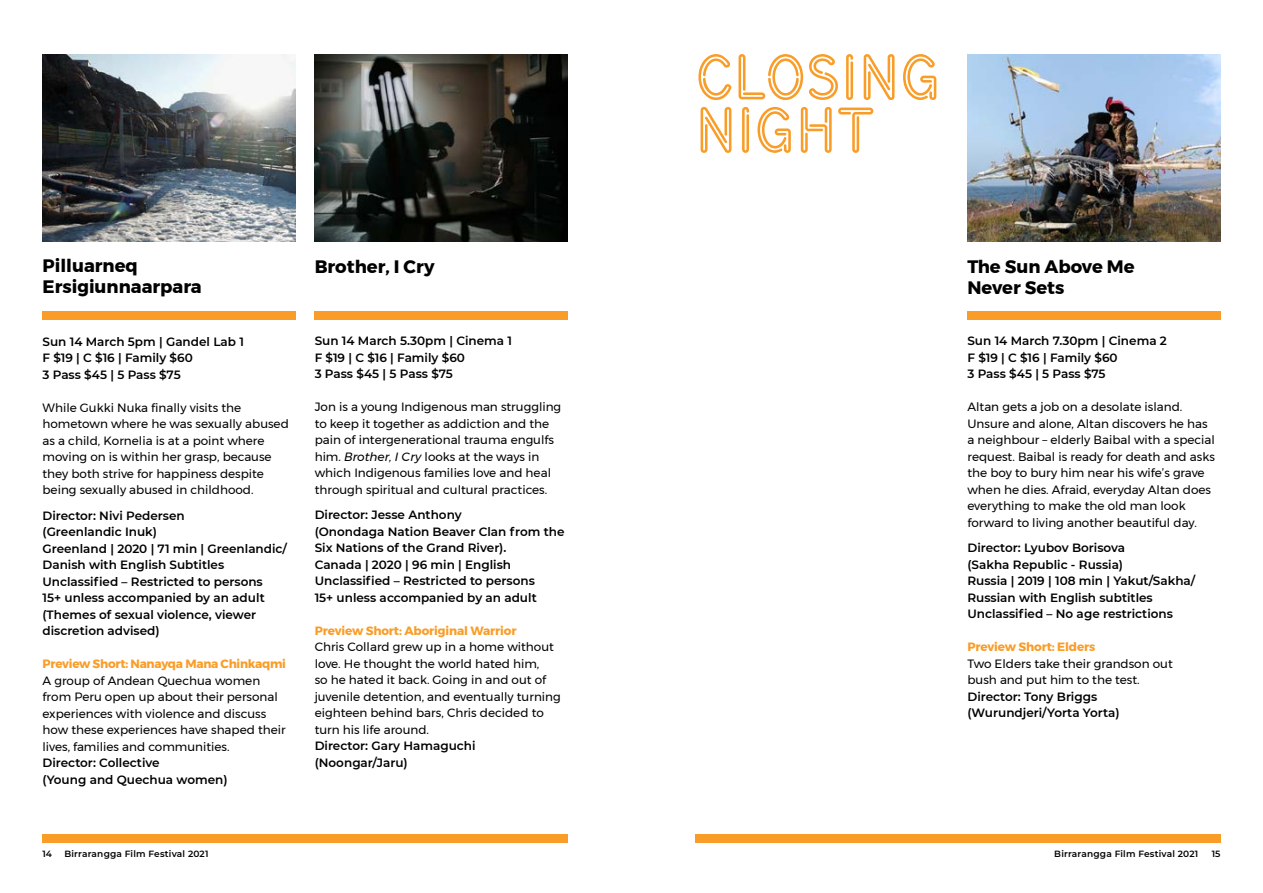
<style>
.page{position:relative;width:1263px;height:893px;background:#fff}
.page>*{position:absolute;margin:0;border:0;box-sizing:border-box;transform-origin:0 0}
.t1{font:63.75px/52.8px "Varvid Caps";color:#f99d28}
.t2{font:700 18px/21.6px "Montserrat";color:#000}
.t3{font:12px/16.5px "Montserrat";color:#000}
.t4{font:600 12px/16.5px "Montserrat";color:#000}
.t5{font:700 12px "Montserrat";letter-spacing:-.01em;color:#f99d28}
.t6{font:600 9px "Montserrat";letter-spacing:.02em;color:#000}
.s1{font-style:italic}
</style>
<div class="page">
<div style="left:43px;top:835px;width:525px;height:8px;background:#f99d28"></div>
<div style="left:695px;top:835px;width:525px;height:8px;background:#f99d28"></div>
<img style="left:967px;top:54px;width:253px;height:187px">
<div style="left:967px;top:312px;width:253px;height:8px;background:#f99d28"></div>
<img style="left:43px;top:54px;width:253px;height:187px">
<img style="left:315px;top:54px;width:253px;height:187px">
<div style="left:43px;top:312px;width:253px;height:8px;background:#f99d28"></div>
<div style="left:315px;top:312px;width:253px;height:8px;background:#f99d28"></div>
<h2 class="t2" style="left:43px;top:255px;width:161px">Pilluarneq<br>Ersigiunnaarpara</h2>
<p class="t4" style="left:43px;top:333px;width:203px">Sun 14 March 5pm | Gandel Lab 1<br>F $19 | C $16 | Family $60<br>3 Pass $45 | 5 Pass $75</p>
<p class="t3" style="left:43px;top:399px;width:248px">While Gukki Nuka finally visits the hometown where he was sexually abused as a child, Kornelia is at a point where moving on is within her grasp, because they both strive for happiness despite being sexually abused in childhood.</p>
<p class="t4" style="left:43px;top:507px;width:246px">Director: Nivi Pedersen<br>(Greenlandic Inuk)<br>Greenland | 2020 | 71 min | Greenlandic/<br>Danish with English Subtitles<br>Unclassified – Restricted to persons<br>15+ unless accompanied by an adult (Themes of sexual violence, viewer discretion advised)</p>
<p class="t5" style="left:43px;top:654px;width:245px">Preview Short: Nanayqa Mana Chinkaqmi</p>
<p class="t3" style="left:43px;top:672px;width:245px">A group of Andean Quechua women from Peru open up about their personal experiences with violence and discuss how these experiences have shaped their lives, families and communities.</p>
<p class="t4" style="left:43px;top:754px;width:187px">Director: Collective<br>(Young and Quechua women)</p>
<h2 class="t2" style="left:315px;top:255px;width:122px">Brother, I Cry</h2>
<p class="t4" style="left:315px;top:332px;width:199px">Sun 14 March 5.30pm | Cinema 1<br>F $19 | C $16 | Family $60<br>3 Pass $45 | 5 Pass $75</p>
<p class="t3" style="left:315px;top:399px;width:248px">Jon is a young Indigenous man struggling to keep it together as addiction and the pain of intergenerational trauma engulfs him. <span class="s1">Brother, I Cry</span> looks at the ways in which Indigenous families love and heal through spiritual and cultural practices.</p>
<p class="t4" style="left:315px;top:506px;width:251px">Director: Jesse Anthony<br>(Onondaga Nation Beaver Clan from the<br>Six Nations of the Grand River).<br>Canada | 2020 | 96 min | English<br>Unclassified – Restricted to persons<br>15+ unless accompanied by an adult</p>
<p class="t5" style="left:315px;top:621px;width:203px">Preview Short: Aboriginal Warrior</p>
<p class="t3" style="left:315px;top:639px;width:248px">Chris Collard grew up in a home without love. He thought the world hated him,<br>so he hated it back. Going in and out of juvenile detention, and eventually turning eighteen behind bars, Chris decided to turn his life around.</p>
<p class="t4" style="left:315px;top:737px;width:162px">Director: Gary Hamaguchi (Noongar/Jaru)</p>
<h1 class="t1" style="left:695px;top:46px;width:247px">CLOSING<br>NIGHT</h1>
<h2 class="t2" style="left:967px;top:255px;width:169px">The Sun Above Me<br>Never Sets</h2>
<p class="t4" style="left:967px;top:332px;width:201px">Sun 14 March 7.30pm | Cinema 2<br>F $19 | C $16 | Family $60<br>3 Pass $45 | 5 Pass $75</p>
<p class="t3" style="left:967px;top:399px;width:249px">Altan gets a job on a desolate island.<br>Unsure and alone, Altan discovers he has a neighbour – elderly Baibal with a special request. Baibal is ready for death and asks the boy to bury him near his wife’s grave when he dies. Afraid, everyday Altan does everything to make the old man look forward to living another beautiful day.</p>
<p class="t4" style="left:967px;top:539px;width:229px">Director: Lyubov Borisova<br>(Sakha Republic - Russia)<br>Russia | 2019 | 108 min | Yakut/Sakha/<br>Russian with English subtitles<br>Unclassified – No age restrictions</p>
<p class="t5" style="left:967px;top:637px;width:129px">Preview Short: Elders</p>
<p class="t3" style="left:967px;top:655px;width:207px">Two Elders take their grandson out bush and put him to the test.</p>
<p class="t4" style="left:967px;top:688px;width:154px">Director: Tony Briggs (Wurundjeri/Yorta Yorta)</p>
<p class="t6" style="left:43px;top:847px;width:11px">14</p>
<p class="t6" style="left:64px;top:847px;width:145px">Birrarangga Film Festival 2021</p>
<p class="t6" style="left:1054px;top:847px;width:145px">Birrarangga Film Festival 2021</p>
<p class="t6" style="left:1212px;top:847px;width:10px">15</p>
</div>
